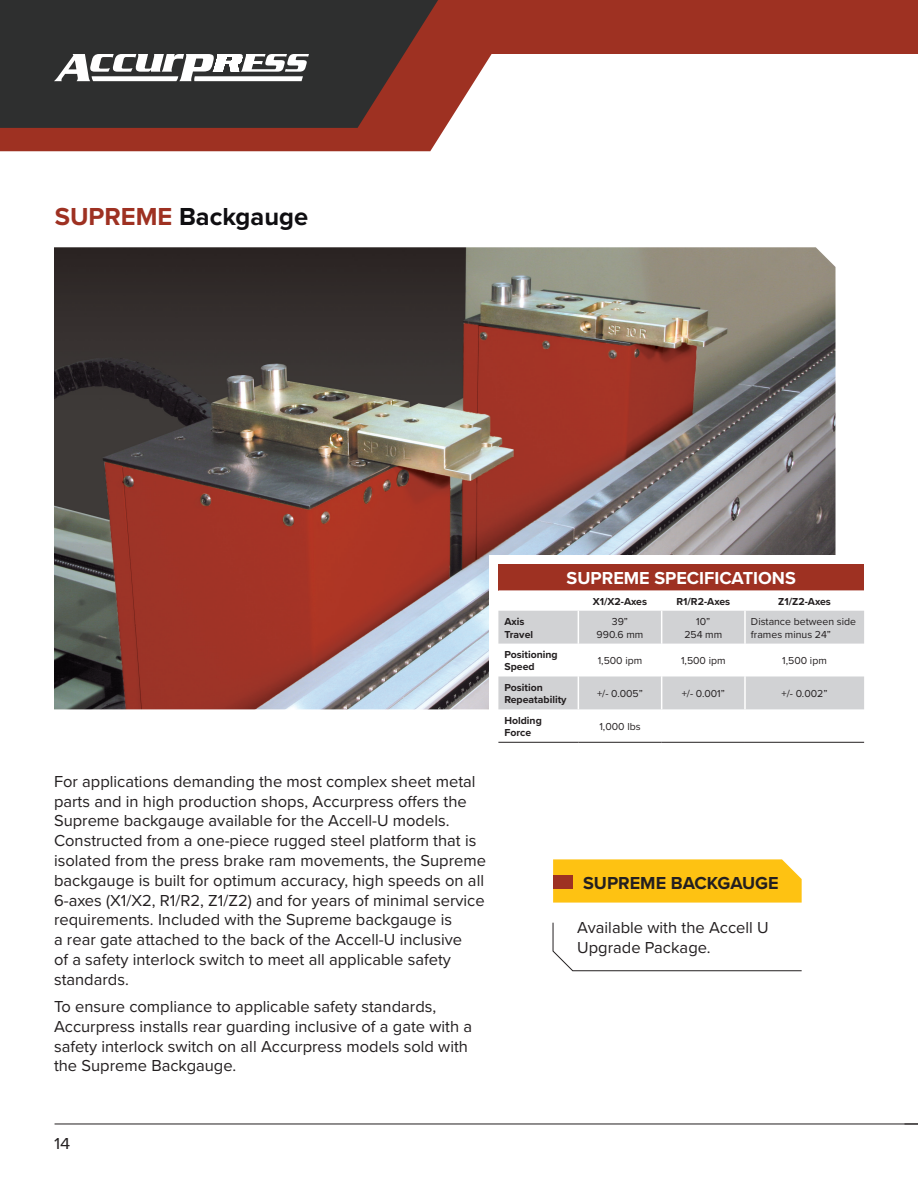
<style>
.page{position:relative;width:918px;height:1188px;background:#fff}
.page>*{position:absolute;margin:0;border:0;box-sizing:border-box;transform-origin:0 0}
.t1{font:700 25.5px "Proxima Nova";color:#0f0e11}
.t2{font:700 18px "Proxima Nova";color:#fff}
.t3{font:700 18px "Proxima Nova";color:#231f20}
.Body_Copy{font:16.5px/19.8px "Proxima Nova";color:#231f20}
.Body_Copy-2{font:16.5px "Proxima Nova";color:#231f20;scale:1.1 1}
.t4{font:10.5px/12.6px "Proxima Nova";color:#231f20}
.t5{font:700 10.5px/12.6px "Proxima Nova";color:#231f20}
.s1{color:#9e3122}
</style>
<div class="page">
<img style="left:54px;top:247px;width:782px;height:462px">
<svg style="left:0;top:0;width:918px;height:151px"></svg>
<svg style="left:0;top:0;width:438px;height:128px;fill:#2e2f2f"></svg>
<svg style="left:54px;top:54px;width:255px;height:27px"></svg>
<div style="left:489px;top:556px;width:355px;height:163px;background:#fff"></div>
<div style="left:498px;top:564px;width:366px;height:26px;background:#9e3122"></div>
<svg style="left:498px;top:590px;width:366px;height:152px"></svg>
<svg style="left:498px;top:611px;width:366px;height:98px"></svg>
<hr style="left:578px;top:611px;width:1px;height:33px;background:#fff">
<hr style="left:661px;top:611px;width:1px;height:33px;background:#fff">
<hr style="left:744px;top:611px;width:2px;height:33px;background:#fff">
<hr style="left:578px;top:644px;width:1px;height:32px;background:#fff">
<hr style="left:661px;top:644px;width:1px;height:32px;background:#fff">
<hr style="left:744px;top:644px;width:2px;height:32px;background:#fff">
<hr style="left:578px;top:676px;width:1px;height:33px;background:#fff">
<hr style="left:661px;top:676px;width:1px;height:33px;background:#fff">
<hr style="left:744px;top:676px;width:2px;height:33px;background:#fff">
<hr style="left:498px;top:742px;width:80px;height:1px;background:#231f20">
<hr style="left:578px;top:742px;width:84px;height:1px;background:#231f20">
<hr style="left:662px;top:742px;width:83px;height:1px;background:#231f20">
<hr style="left:745px;top:742px;width:119px;height:1px;background:#231f20">
<svg style="left:553px;top:859px;width:249px;height:44px"></svg>
<div style="left:553px;top:875px;width:19px;height:13px;background:#9e3122"></div>
<svg style="left:552px;top:922px;width:250px;height:49px"></svg>
<hr style="left:55px;top:1124px;width:863px;height:1px;background:#231f20">
<p class="t1" style="left:55px;top:198px;width:255px"><span class="s1">SUPREME</span> Backgauge</p>
<p class="Body_Copy" style="left:54px;top:771px;width:434px">For applications demanding the most complex sheet metal parts and in high production shops, Accurpress offers the Supreme backgauge available for the Accell-U models.<br>Constructed from a one-piece rugged steel platform that is isolated from the press brake ram movements, the Supreme backgauge is built for optimum accuracy, high speeds on all 6-axes (X1/X2, R1/R2, Z1/Z2) and for years of minimal service requirements. Included with the Supreme backgauge is<br>a rear gate attached to the back of the Accell-U inclusive<br>of a safety interlock switch to meet all applicable safety standards.</p>
<p class="Body_Copy" style="left:54px;top:996px;width:420px">To ensure compliance to applicable safety standards, Accurpress installs rear guarding inclusive of a gate with a safety interlock switch on all Accurpress models sold with the Supreme Backgauge.</p>
<p class="t2" style="left:567px;top:565px;width:231px">SUPREME SPECIFICATIONS</p>
<p class="t5" style="left:593px;top:595px;width:56px">X1/X2-Axes</p>
<p class="t5" style="left:676px;top:595px;width:55px">R1/R2-Axes</p>
<p class="t5" style="left:778px;top:595px;width:54px">Z1/Z2-Axes</p>
<p class="t5" style="left:504px;top:615px;width:30px">Axis<br>Travel</p>
<p class="t4" style="left:612px;top:615px;width:18px">39”</p>
<p class="t4" style="left:597px;top:627px;width:48px">990.6 mm</p>
<p class="t4" style="left:696px;top:615px;width:16px">10”</p>
<p class="t4" style="left:684px;top:627px;width:39px">254 mm</p>
<p class="t4" style="left:751px;top:615px;width:107px">Distance between side frames minus 24”</p>
<p class="t5" style="left:504px;top:648px;width:55px">Positioning<br>Speed</p>
<p class="t4" style="left:598px;top:654px;width:46px">1,500 ipm</p>
<p class="t4" style="left:681px;top:654px;width:46px">1,500 ipm</p>
<p class="t4" style="left:782px;top:654px;width:46px">1,500 ipm</p>
<p class="t5" style="left:504px;top:681px;width:64px">Position<br>Repeatability</p>
<p class="t4" style="left:597px;top:687px;width:47px">+/- 0.005”</p>
<p class="t4" style="left:682px;top:687px;width:45px">+/- 0.001”</p>
<p class="t4" style="left:782px;top:687px;width:47px">+/- 0.002”</p>
<p class="t5" style="left:504px;top:714px;width:39px">Holding<br>Force</p>
<p class="t4" style="left:599px;top:720px;width:43px">1,000 lbs</p>
<p class="t3" style="left:583px;top:870px;width:197px">SUPREME BACKGAUGE</p>
<p class="Body_Copy" style="left:577px;top:917px;width:193px">Available with the Accell U<br>Upgrade Package.</p>
<p class="Body_Copy-2" style="left:54px;top:1131px;width:16px">14</p>
</div>
